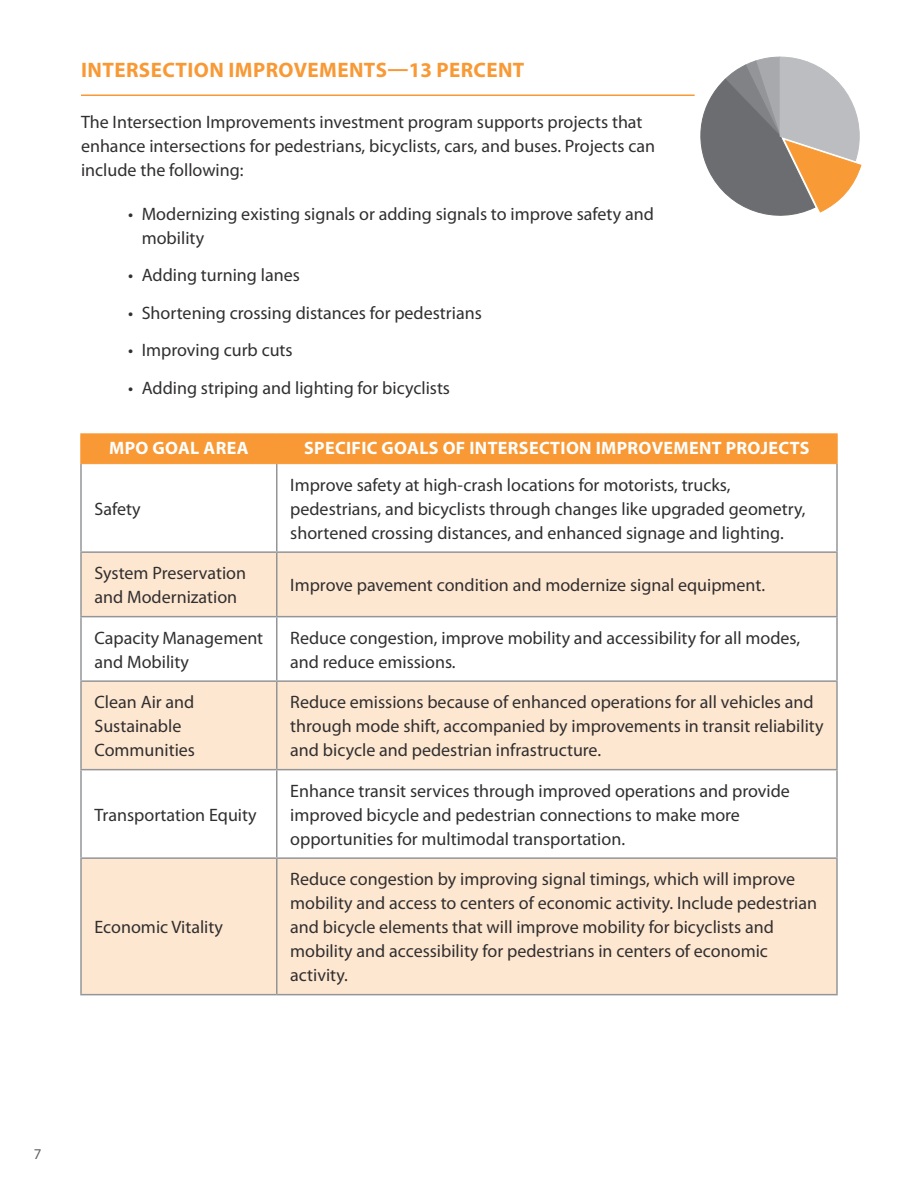
<style>
.page{position:relative;width:918px;height:1188px;background:#fff}
.page>*{position:absolute;margin:0;border:0;box-sizing:border-box;transform-origin:0 0}
.Heading_1{font:700 21px "Myriad Pro";letter-spacing:.02em;color:#f89935}
.Table_Text{font:18px/24px "Myriad Pro";color:#312f30}
.Table_Header{font:700 18px "Myriad Pro";letter-spacing:.02em;color:#fff}
.t1{font:15px "Myriad Pro";color:#636366}
</style>
<div class="page">
<div style="left:82px;top:435px;width:754px;height:28px;background:#f89935"></div>
<svg style="left:82px;top:553px;width:754px;height:441px;fill:#fee7d0"></svg>
<hr style="left:276px;top:464px;width:2px;height:87px;background:#939598">
<hr style="left:80px;top:551px;width:197px;height:2px;background:#939598">
<hr style="left:277px;top:551px;width:561px;height:2px;background:#939598">
<hr style="left:276px;top:553px;width:2px;height:63px;background:#939598">
<hr style="left:80px;top:616px;width:197px;height:1px;background:#939598">
<hr style="left:277px;top:616px;width:561px;height:1px;background:#939598">
<hr style="left:276px;top:617px;width:2px;height:63px;background:#939598">
<hr style="left:80px;top:680px;width:197px;height:2px;background:#939598">
<hr style="left:277px;top:680px;width:561px;height:2px;background:#939598">
<hr style="left:276px;top:682px;width:2px;height:87px;background:#939598">
<hr style="left:80px;top:769px;width:197px;height:1px;background:#939598">
<hr style="left:277px;top:769px;width:561px;height:1px;background:#939598">
<hr style="left:276px;top:770px;width:2px;height:87px;background:#939598">
<hr style="left:80px;top:857px;width:197px;height:2px;background:#939598">
<hr style="left:277px;top:857px;width:561px;height:2px;background:#939598">
<hr style="left:276px;top:859px;width:2px;height:135px;background:#939598">
<hr style="left:80px;top:464px;width:2px;height:87px;background:#939598">
<hr style="left:836px;top:464px;width:2px;height:87px;background:#939598">
<hr style="left:80px;top:553px;width:2px;height:63px;background:#939598">
<hr style="left:836px;top:553px;width:2px;height:63px;background:#939598">
<hr style="left:80px;top:617px;width:2px;height:63px;background:#939598">
<hr style="left:836px;top:617px;width:2px;height:63px;background:#939598">
<hr style="left:80px;top:682px;width:2px;height:87px;background:#939598">
<hr style="left:836px;top:682px;width:2px;height:87px;background:#939598">
<hr style="left:80px;top:770px;width:2px;height:87px;background:#939598">
<hr style="left:836px;top:770px;width:2px;height:87px;background:#939598">
<hr style="left:80px;top:859px;width:2px;height:135px;background:#939598">
<hr style="left:836px;top:859px;width:2px;height:135px;background:#939598">
<hr style="left:80px;top:994px;width:197px;height:1px;background:#939598">
<hr style="left:277px;top:994px;width:561px;height:1px;background:#939598">
<hr style="left:80px;top:434px;width:197px;height:1px;background:#f89935">
<hr style="left:277px;top:434px;width:561px;height:1px;background:#f89935">
<hr style="left:80px;top:463px;width:197px;height:1px;background:#f89935">
<hr style="left:277px;top:463px;width:561px;height:1px;background:#f89935">
<hr style="left:80px;top:434px;width:2px;height:29px;background:#f89935">
<hr style="left:276px;top:434px;width:2px;height:29px;background:#f89935">
<hr style="left:836px;top:434px;width:2px;height:29px;background:#f89935">
<svg style="left:700px;top:57px;width:161px;height:159px"></svg>
<hr style="left:81px;top:94px;width:614px;height:2px;background:#f89935">
<p class="Heading_1" style="left:81px;top:58px;width:445px">INTERSECTION IMPROVEMENTS—13 PERCENT</p>
<p class="Table_Text" style="left:81px;top:110px;width:576px">The Intersection Improvements investment program supports projects that enhance intersections for pedestrians, bicyclists, cars, and buses. Projects can include the following:</p>
<p class="Table_Text" style="left:142px;top:202px;width:514px;text-indent:-14px">• Modernizing existing signals or adding signals to improve safety and mobility</p>
<p class="Table_Text" style="left:128px;top:264px;width:173px">• Adding turning lanes</p>
<p class="Table_Text" style="left:128px;top:301px;width:355px">• Shortening crossing distances for pedestrians</p>
<p class="Table_Text" style="left:128px;top:339px;width:166px">• Improving curb cuts</p>
<p class="Table_Text" style="left:128px;top:376px;width:323px">• Adding striping and lighting for bicyclists</p>
<p class="Table_Header" style="left:109px;top:438px;width:141px">MPO GOAL AREA</p>
<p class="Table_Header" style="left:304px;top:438px;width:507px">SPECIFIC GOALS OF INTERSECTION IMPROVEMENT PROJECTS</p>
<p class="Table_Text" style="left:94px;top:497px;width:48px">Safety</p>
<p class="Table_Text" style="left:290px;top:473px;width:517px">Improve safety at high-crash locations for motorists, trucks, pedestrians, and bicyclists through changes like upgraded geometry, shortened crossing distances, and enhanced signage and lighting.</p>
<p class="Table_Text" style="left:94px;top:561px;width:153px">System Preservation and Modernization</p>
<p class="Table_Text" style="left:290px;top:573px;width:476px">Improve pavement condition and modernize signal equipment.</p>
<p class="Table_Text" style="left:94px;top:626px;width:170px">Capacity Management and Mobility</p>
<p class="Table_Text" style="left:290px;top:626px;width:512px">Reduce congestion, improve mobility and accessibility for all modes, and reduce emissions.</p>
<p class="Table_Text" style="left:94px;top:690px;width:102px">Clean Air and<br>Sustainable<br>Communities</p>
<p class="Table_Text" style="left:290px;top:690px;width:535px">Reduce emissions because of enhanced operations for all vehicles and through mode shift, accompanied by improvements in transit reliability and bicycle and pedestrian infrastructure.</p>
<p class="Table_Text" style="left:94px;top:803px;width:164px">Transportation Equity</p>
<p class="Table_Text" style="left:94px;top:915px;width:130px">Economic Vitality</p>
<p class="Table_Text" style="left:290px;top:779px;width:501px">Enhance transit services through improved operations and provide improved bicycle and pedestrian connections to make more opportunities for multimodal transportation.</p>
<p class="Table_Text" style="left:290px;top:867px;width:528px">Reduce congestion by improving signal timings, which will improve mobility and access to centers of economic activity. Include pedestrian and bicycle elements that will improve mobility for bicyclists and mobility and accessibility for pedestrians in centers of economic activity.</p>
<p class="t1" style="left:34px;top:1146px;width:9px">7</p>
</div>
